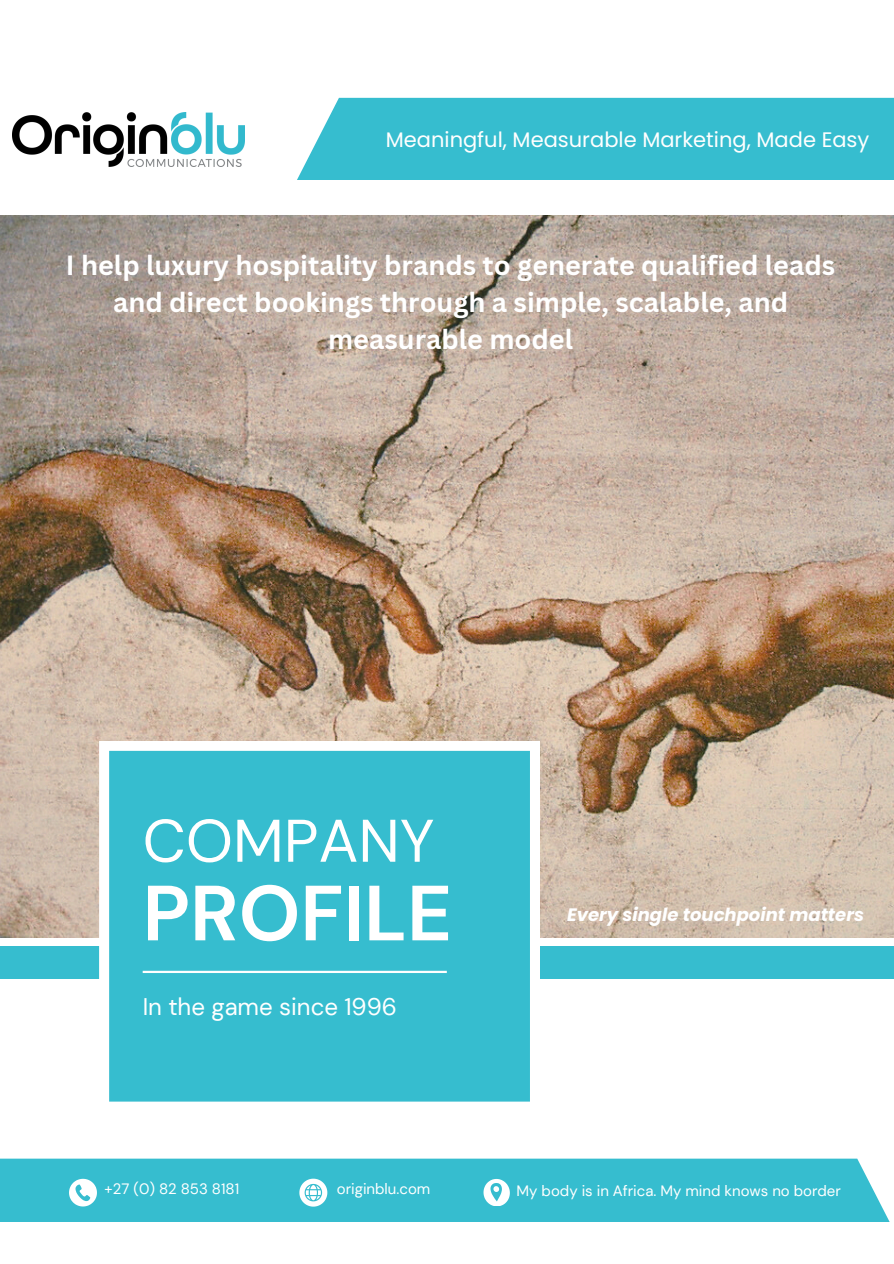
<style>
.page{position:relative;width:894px;height:1264px;background:#fff}
.page>*{position:absolute;margin:0;border:0;box-sizing:border-box;transform-origin:0 0}
.t1{font:700 78px "DM Sans";color:#fff}
.t2{font:60px "DM Sans";color:#fff}
.t3{font:700 27px/37.2px "Canva Sans";color:#fff;text-align:center}
.t4{font:24px "DM Sans";color:#fff}
.t5{font:21px "Poppins";color:#fff}
.t6{font:italic 700 18px "Poppins";color:#fff}
.t7{font:15px "DM Sans";color:#fff}
</style>
<div class="page">
<img style="left:0;top:215px;width:893px;height:722px">
<div style="left:0;top:946px;width:893px;height:32px;background:#36bdcf"></div>
<svg style="left:99px;top:740px;width:440px;height:362px;background:#44c1d2"></svg>
<hr style="left:143px;top:970px;width:303px;height:3px;background:#fff">
<div style="left:0;top:1158px;width:889px;height:63px;background:#36bdcf"></div>
<svg style="left:69px;top:1178px;width:28px;height:28px"></svg>
<svg style="left:483px;top:1178px;width:26px;height:27px"></svg>
<svg style="left:299px;top:1178px;width:28px;height:28px"></svg>
<div style="left:297px;top:98px;width:595px;height:82px;background:#36bdcf"></div>
<img style="left:12px;top:113px;width:232px;height:54px">
<h4 class="t5" style="left:385px;top:125px;width:485px">Meaningful, Measurable Marketing, Made Easy</h4>
<p class="t3" style="left:66px;top:246px;width:770px">I help luxury hospitality brands to generate qualified leads and direct bookings through a simple, scalable, and measurable model</p>
<h5 class="t2" style="left:143px;top:802px;width:293px">COMPANY</h5>
<p class="t1" style="left:143px;top:862px;width:311px">PROFILE</p>
<h3 class="t4" style="left:143px;top:991px;width:256px">In the game since 1996</h3>
<p class="t6" style="left:567px;top:901px;width:298px">Every single touchpoint matters</p>
<h6 class="t7" style="left:104px;top:1179px;width:136px">+27 (0) 82 853 8181</h6>
<h2 class="t7" style="left:337px;top:1179px;width:95px">originblu.com</h2>
<h1 class="t7" style="left:516px;top:1181px;width:326px">My body is in Africa. My mind knows no border</h1>
</div>
